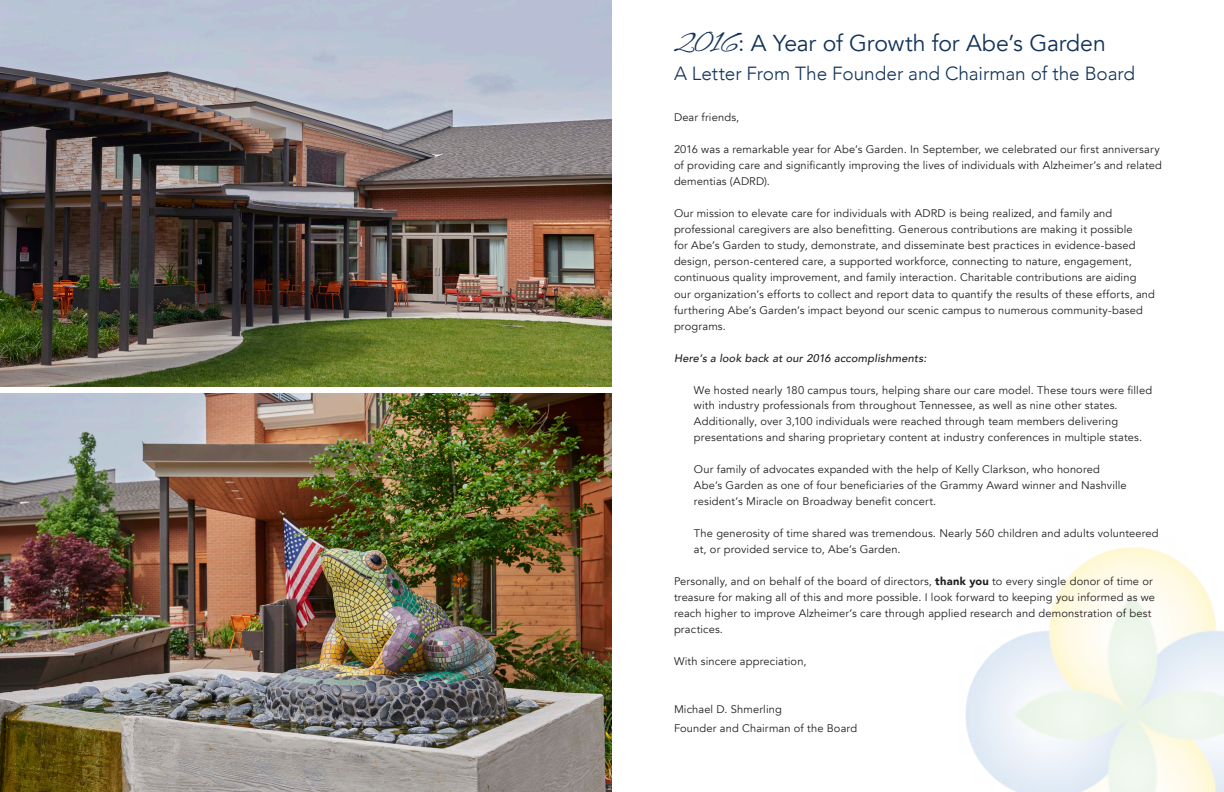
<style>
.page{position:relative;width:1224px;height:792px;background:#fff}
.page>*{position:absolute;margin:0;border:0;box-sizing:border-box;transform-origin:0 0}
.t1{font:23px "Avenir";letter-spacing:-.01em;color:#12335a}
.t2{font:300 19px "Avenir";letter-spacing:-.005em;color:#12335a}
.t3{font:11px/16px "Avenir";letter-spacing:.01em;color:#231f20}
.t4{font:italic 500 11px "Avenir";letter-spacing:.02em;color:#231f20}
.s1{font-family:"Alex Brush";font-size:30px}
.s2{font-weight:900}
</style>
<div class="page">
<img style="left:965px;top:547px;width:259px;height:245px">
<img style="left:0;top:0;width:612px;height:387px">
<img style="left:0;top:393px;width:612px;height:399px">
<h1 class="t1" style="left:674px;top:30px;width:433px"><span class="s1">2016</span>: A Year of Growth for Abe’s Garden</h1>
<h2 class="t2" style="left:674px;top:63px;width:463px">A Letter From The Founder and Chairman of the Board</h2>
<p class="t3" style="left:674px;top:110px;width:67px">Dear friends,</p>
<p class="t3" style="left:674px;top:142px;width:490px">2016 was a remarkable year for Abe’s Garden. In September, we celebrated our first anniversary of providing care and significantly improving the lives of individuals with Alzheimer’s and related dementias (ADRD).</p>
<p class="t3" style="left:674px;top:206px;width:483px">Our mission to elevate care for individuals with ADRD is being realized, and family and professional caregivers are also benefitting. Generous contributions are making it possible<br>for Abe’s Garden to study, demonstrate, and disseminate best practices in evidence-based design, person-centered care, a supported workforce, connecting to nature, engagement, continuous quality improvement, and family interaction. Charitable contributions are aiding our organization’s efforts to collect and report data to quantify the results of these efforts, and furthering Abe’s Garden’s impact beyond our scenic campus to numerous community-based programs.</p>
<p class="t4" style="left:674px;top:351px;width:254px">Here’s a look back at our 2016 accomplishments:</p>
<p class="t3" style="left:694px;top:382px;width:460px">We hosted nearly 180 campus tours, helping share our care model. These tours were filled with industry professionals from throughout Tennessee, as well as nine other states.<br>Additionally, over 3,100 individuals were reached through team members delivering presentations and sharing proprietary content at industry conferences in multiple states.</p>
<p class="t3" style="left:694px;top:462px;width:434px">Our family of advocates expanded with the help of Kelly Clarkson, who honored<br>Abe’s Garden as one of four beneficiaries of the Grammy Award winner and Nashville resident’s Miracle on Broadway benefit concert.</p>
<p class="t3" style="left:694px;top:526px;width:466px">The generosity of time shared was tremendous. Nearly 560 children and adults volunteered at, or provided service to, Abe’s Garden.</p>
<p class="t3" style="left:674px;top:574px;width:483px">Personally, and on behalf of the board of directors, <span class="s2">thank you</span> to every single donor of time or treasure for making all of this and more possible. I look forward to keeping you informed as we reach higher to improve Alzheimer’s care through applied research and demonstration of best practices.</p>
<p class="t3" style="left:674px;top:654px;width:134px">With sincere appreciation,</p>
<p class="t3" style="left:674px;top:700px;width:185px;line-height:19px">Michael D. Shmerling<br>Founder and Chairman of the Board</p>
</div>
